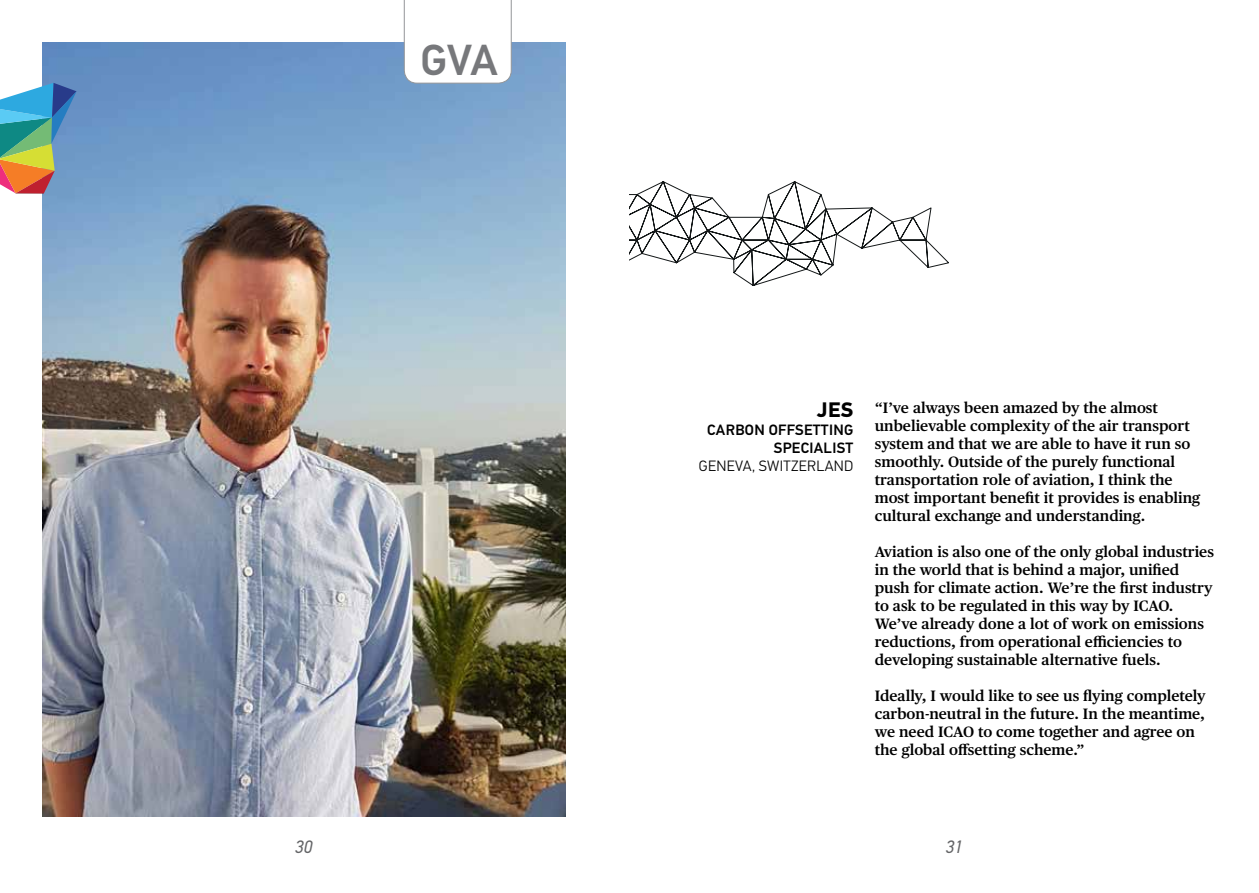
<style>
.page{position:relative;width:1259px;height:893px;background:#fff}
.page>*{position:absolute;margin:0;border:0;box-sizing:border-box;transform-origin:0 0}
.t1{font:500 43.5px "PFDIN Text Pro";color:#77787b}
.t2{font:700 21px "PFDIN Text Pro";color:#000}
.t3{font:italic 18px "PFDIN Text Pro";color:#636466}
.t4{font:600 15px/18px "Publico Text";color:#000}
.t5{font:500 15px/18px "PFDIN Text Pro";letter-spacing:.02em;color:#000;text-align:right}
.t6{font:300 15px "PFDIN Text Pro";letter-spacing:.02em;color:#000}
</style>
<div class="page">
<img style="left:43px;top:43px;width:523px;height:774px">
<svg style="left:0;top:83px;width:77px;height:111px;background:#7a9b9b"></svg>
<svg style="left:629px;top:181px;width:320px;height:105px"></svg>
<svg style="left:404px;top:0;width:107px;height:84px"></svg>
<h1 class="t1" style="left:420px;top:34px;width:79px">GVA</h1>
<h2 class="t2" style="left:817px;top:397px;width:38px">JES</h2>
<p class="t5" style="left:707px;top:421px;width:148px">CARBON OFFSETTING<br>SPECIALIST</p>
<p class="t6" style="left:699px;top:458px;width:156px">GENEVA, SWITZERLAND</p>
<p class="t4" style="left:874px;top:398px;width:327px">“I’ve always been amazed by the almost unbelievable complexity of the air transport system and that we are able to have it run so smoothly. Outside of the purely functional transportation role of aviation, I think the most important benefit it provides is enabling cultural exchange and understanding.</p>
<p class="t4" style="left:874px;top:542px;width:341px">Aviation is also one of the only global industries in the world that is behind a major, unified push for climate action. We’re the first industry to ask to be regulated in this way by ICAO.<br>We’ve already done a lot of work on emissions reductions, from operational efficiencies to developing sustainable alternative fuels.</p>
<p class="t4" style="left:874px;top:686px;width:332px">Ideally, I would like to see us flying completely carbon-neutral in the future. In the meantime, we need ICAO to come together and agree on the global offsetting scheme.”</p>
<p class="t3" style="left:295px;top:836px;width:19px">30</p>
<p class="t3" style="left:946px;top:836px;width:19px">31</p>
</div>
